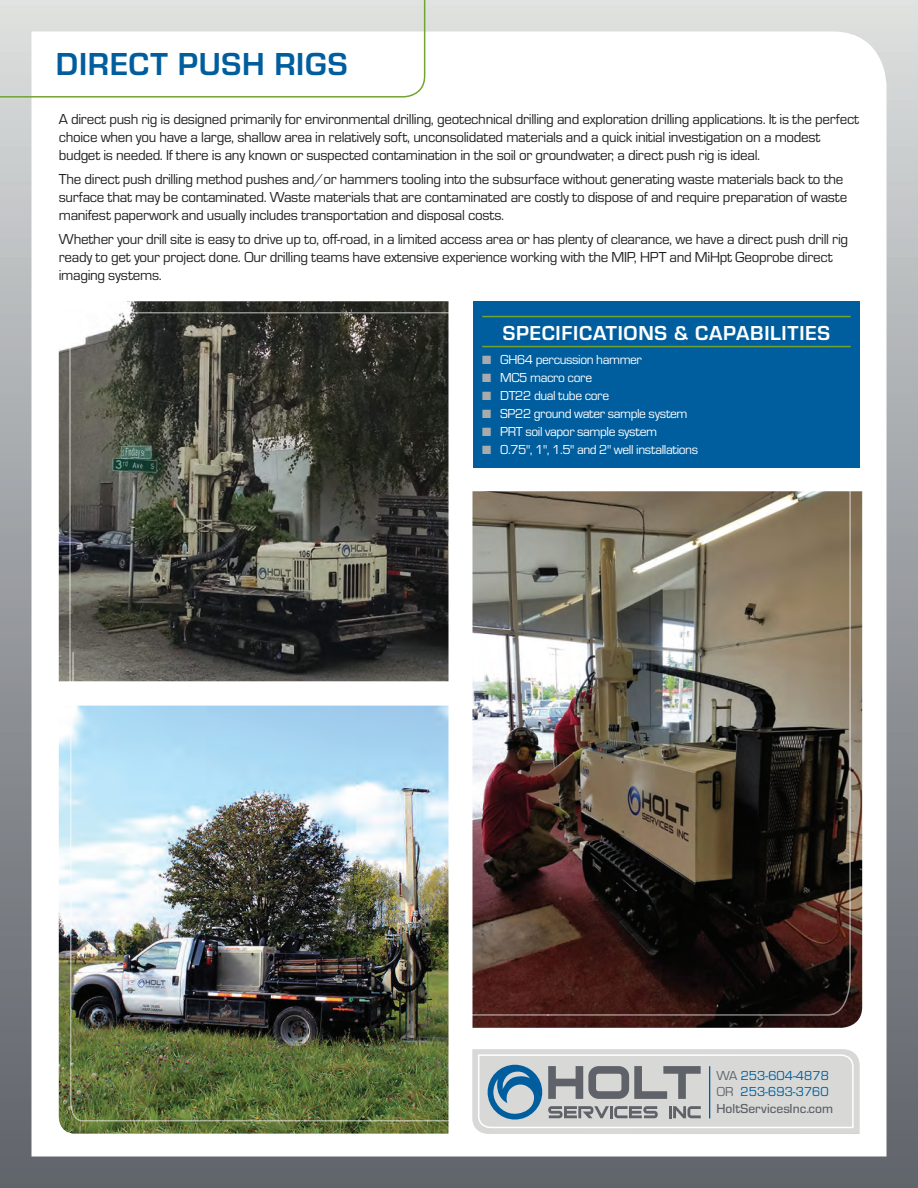
<style>
.page{position:relative;width:918px;height:1188px;background:#fff}
.page>*{position:absolute;margin:0;border:0;box-sizing:border-box;transform-origin:0 0}
.t1{font:700 33px "Eurostile";letter-spacing:.025em;color:#005e9e}
.t2{font:700 21px "Eurostile";letter-spacing:.035em;color:#fff}
.t3{font:15px/18px "Eurostile";letter-spacing:-.02em;color:#231f20}
.t4{font:15px/18px "Eurostile";letter-spacing:.005em;color:#5f6369}
.t5{font:13.5px "Eurostile";letter-spacing:-.03em;color:#fff}
.t6{font:13.5px/16.2px "Eurostile";color:#005e9e}
.s1{color:#a8abac}
.s2{color:#5f6369}
.s3{font-weight:500;color:#5f6369}
</style>
<div class="page">
<img style="left:0;top:0;width:918px;height:1188px">
<svg style="left:0;top:0;width:426px;height:98px"></svg>
<h1 class="t1" style="left:56px;top:40px;width:293px">DIRECT PUSH RIGS</h1>
<p class="t3" style="left:59px;top:109px;width:802px">A direct push rig is designed primarily for environmental drilling, geotechnical drilling and exploration drilling applications. It is the perfect choice when you have a large, shallow area in relatively soft, unconsolidated materials and a quick initial investigation on a modest budget is needed. If there is any known or suspected contamination in the soil or groundwater, a direct push rig is ideal.</p>
<p class="t3" style="left:59px;top:169px;width:790px">The direct push drilling method pushes and/or hammers tooling into the subsurface without generating waste materials back to the surface that may be contaminated. Waste materials that are contaminated are costly to dispose of and require preparation of waste manifest paperwork and usually includes transportation and disposal costs.</p>
<p class="t3" style="left:59px;top:229px;width:791px">Whether your drill site is easy to drive up to, off-road, in a limited access area or has plenty of clearance, we have a direct push drill rig ready to get your project done. Our drilling teams have extensive experience working with the MIP, HPT and MiHpt Geoprobe direct imaging systems.</p>
<h2 class="t2" style="left:503px;top:318px;width:329px">SPECIFICATIONS &amp; CAPABILITIES</h2>
<p class="t5" style="left:482px;top:350px;width:161px"><span class="s1">■</span> GH64 percussion hammer</p>
<p class="t5" style="left:482px;top:368px;width:111px"><span class="s1">■</span> MC5 macro core</p>
<p class="t5" style="left:482px;top:386px;width:128px"><span class="s1">■</span> DT22 dual tube core</p>
<p class="t5" style="left:482px;top:404px;width:207px"><span class="s1">■</span> SP22 ground water sample system</p>
<p class="t5" style="left:482px;top:422px;width:176px"><span class="s1">■</span> PRT soil vapor sample system</p>
<p class="t5" style="left:482px;top:440px;width:217px"><span class="s1">■</span> 0.75", 1", 1.5" and 2" well installations</p>
<p class="t6" style="left:716px;top:1067px;width:118px"><span class="s2">WA</span> 253-604-4878<br><span class="s2">OR</span> 253-693-3760<br><span class="s3">HoltServicesInc.com</span></p>
<p class="t4" style="left:717px;top:1082px;width:110px">253-604-4878<br>HoltServices.com</p>
</div>
